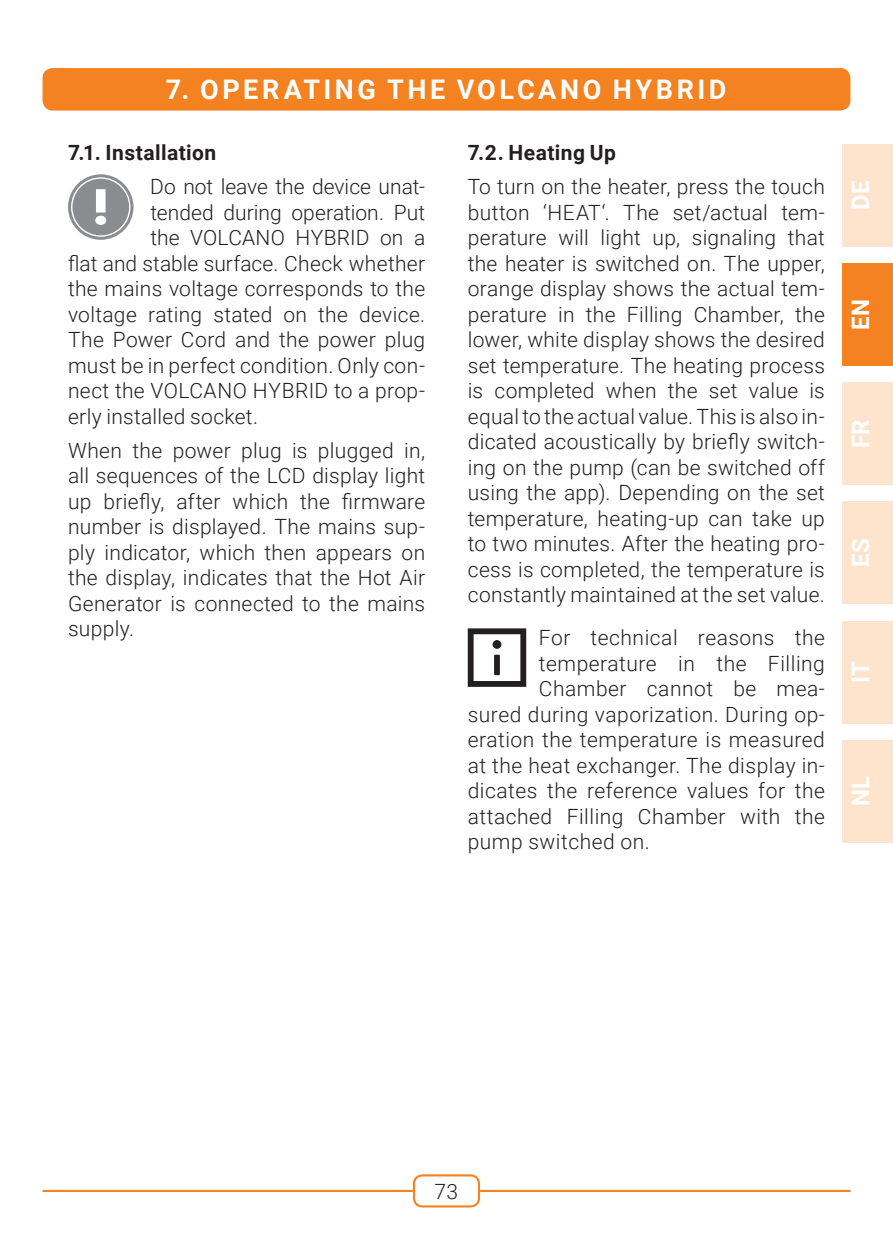
<style>
.page{position:relative;width:893px;height:1259px;background:#fff}
.page>*{position:absolute;margin:0;border:0;box-sizing:border-box;transform-origin:0 0}
.t1{font:700 27px "Roboto";letter-spacing:.135em;color:#fff}
.t2{font:700 24px "Roboto";letter-spacing:.02em;color:#fff}
.t3{font:300 21px/25.5px "Roboto";letter-spacing:.02em;color:#231f20;text-align:justify}
.t4{font:300 21px "Roboto";color:#231f20}
.t5{font:700 21px "Roboto";letter-spacing:.02em;color:#231f20}
</style>
<div class="page">
<div style="left:413px;top:1174px;width:67px;height:33px;border:2px solid #f58220;border-radius:9px"></div>
<hr style="left:43px;top:1190px;width:370px;height:2px;background:#f58220">
<hr style="left:480px;top:1190px;width:370px;height:2px;background:#f58220">
<div style="left:43px;top:68px;width:807px;height:43px;background:#f58220;border-radius:10px"></div>
<svg style="left:468px;top:628px;width:58px;height:59px"></svg>
<div style="left:494px;top:654px;width:6px;height:21px;background:#231f20"></div>
<div style="left:493px;top:640px;width:8px;height:9px;background:#231f20;border-radius:50%"></div>
<div style="left:68px;top:174px;width:66px;height:66px;background:#8a8c8f;border-radius:50%"></div>
<svg style="left:95px;top:189px;width:11px;height:36px"></svg>
<div style="left:71px;top:177px;width:59px;height:60px;border:1px solid #fff;border-radius:50%"></div>
<svg style="left:842px;top:144px;width:51px;height:1px"></svg>
<svg style="left:842px;top:263px;width:51px;height:1px"></svg>
<svg style="left:842px;top:382px;width:51px;height:1px"></svg>
<svg style="left:842px;top:501px;width:51px;height:1px"></svg>
<div style="left:840px;top:619px;width:53px;height:106px;background:linear-gradient(to right,#fee4cd,#fee4cd)"></div>
<div style="left:840px;top:738px;width:53px;height:106px;background:linear-gradient(to right,#fee4cd,#fee4cd)"></div>
<div style="left:842px;top:145px;width:51px;height:102px;background:#fee4cd"></div>
<div style="left:842px;top:264px;width:51px;height:102px;background:#f58220"></div>
<div style="left:842px;top:383px;width:51px;height:102px;background:#fee4cd"></div>
<div style="left:842px;top:502px;width:51px;height:102px;background:#fee4cd"></div>
<div style="left:842px;top:621px;width:51px;height:102px;background:#fee4cd"></div>
<div style="left:842px;top:740px;width:51px;height:102px;background:#fee4cd"></div>
<p class="t1" style="left:166px;top:70px;width:562px">7. OPERATING THE VOLCANO HYBRID</p>
<p class="t5" style="left:68px;top:138px;width:150px">7.1. Installation</p>
<p class="t4" style="left:150px;top:172px;width:276px">Do not leave the device unat-</p>
<p class="t4" style="left:151px;top:198px;width:276px">tended during operation. Put</p>
<p class="t3" style="left:151px;top:224px;width:276px">the VOLCANO HYBRID on a</p>
<p class="t3" style="left:68px;top:250px;width:359px">flat and stable surface. Check whether</p>
<p class="t3" style="left:68px;top:275px;width:359px">the mains voltage corresponds to the</p>
<p class="t3" style="left:68px;top:301px;width:359px">voltage rating stated on the device.</p>
<p class="t3" style="left:68px;top:326px;width:359px">The Power Cord and the power plug</p>
<p class="t3" style="left:68px;top:352px;width:359px">must be in perfect condition. Only con-</p>
<p class="t3" style="left:68px;top:377px;width:359px">nect the VOLCANO HYBRID to a prop-</p>
<p class="t3" style="left:68px;top:403px;width:192px">erly installed socket.</p>
<p class="t3" style="left:68px;top:437px;width:359px">When the power plug is plugged in, all sequences of the LCD display light up briefly, after which the firmware number is displayed. The mains sup&shy;ply indicator, which then appears on the display, indicates that the Hot Air Generator is connected to the mains supply.</p>
<p class="t5" style="left:468px;top:138px;width:150px">7.2. Heating Up</p>
<p class="t3" style="left:468px;top:173px;width:359px">To turn on the heater, press the touch button ‘HEAT‘. The set/actual tem&shy;perature will light up, signaling that the heater is switched on. The upper, orange display shows the actual tem&shy;perature in the Filling Chamber, the lower, white display shows the desired set temperature. The heating process is completed when the set value is equal to the actual value. This is also in&shy;dicated acoustically by briefly switch&shy;ing on the pump (can be switched off using the app). Depending on the set temperature, heating-up can take up to two minutes. After the heating pro&shy;cess is completed, the temperature is constantly maintained at the set value.</p>
<p class="t3" style="left:539px;top:624px;width:287px">For technical reasons the</p>
<p class="t3" style="left:539px;top:649px;width:287px">temperature in the Filling</p>
<p class="t3" style="left:539px;top:675px;width:287px">Chamber cannot be mea-</p>
<p class="t3" style="left:468px;top:700px;width:359px">sured during vaporization. During op-</p>
<p class="t3" style="left:468px;top:726px;width:359px">eration the temperature is measured</p>
<p class="t3" style="left:468px;top:751px;width:359px">at the heat exchanger. The display in-</p>
<p class="t3" style="left:468px;top:777px;width:359px">dicates the reference values for the</p>
<p class="t3" style="left:468px;top:802px;width:359px">attached Filling Chamber with the</p>
<p class="t3" style="left:468px;top:828px;width:184px">pump switched on.</p>
<p class="t2" style="left:844px;top:210px;width:31px;rotate:-90deg">DE</p>
<p class="t2" style="left:844px;top:330px;width:33px;rotate:-90deg">EN</p>
<p class="t2" style="left:844px;top:448px;width:30px;rotate:-90deg">FR</p>
<p class="t2" style="left:844px;top:567px;width:30px;rotate:-90deg">ES</p>
<p class="t2" style="left:844px;top:683px;width:24px;rotate:-90deg">IT</p>
<p class="t2" style="left:844px;top:806px;width:32px;rotate:-90deg">NL</p>
<p class="t3" style="left:434px;top:1177px;width:25px">73</p>
</div>
